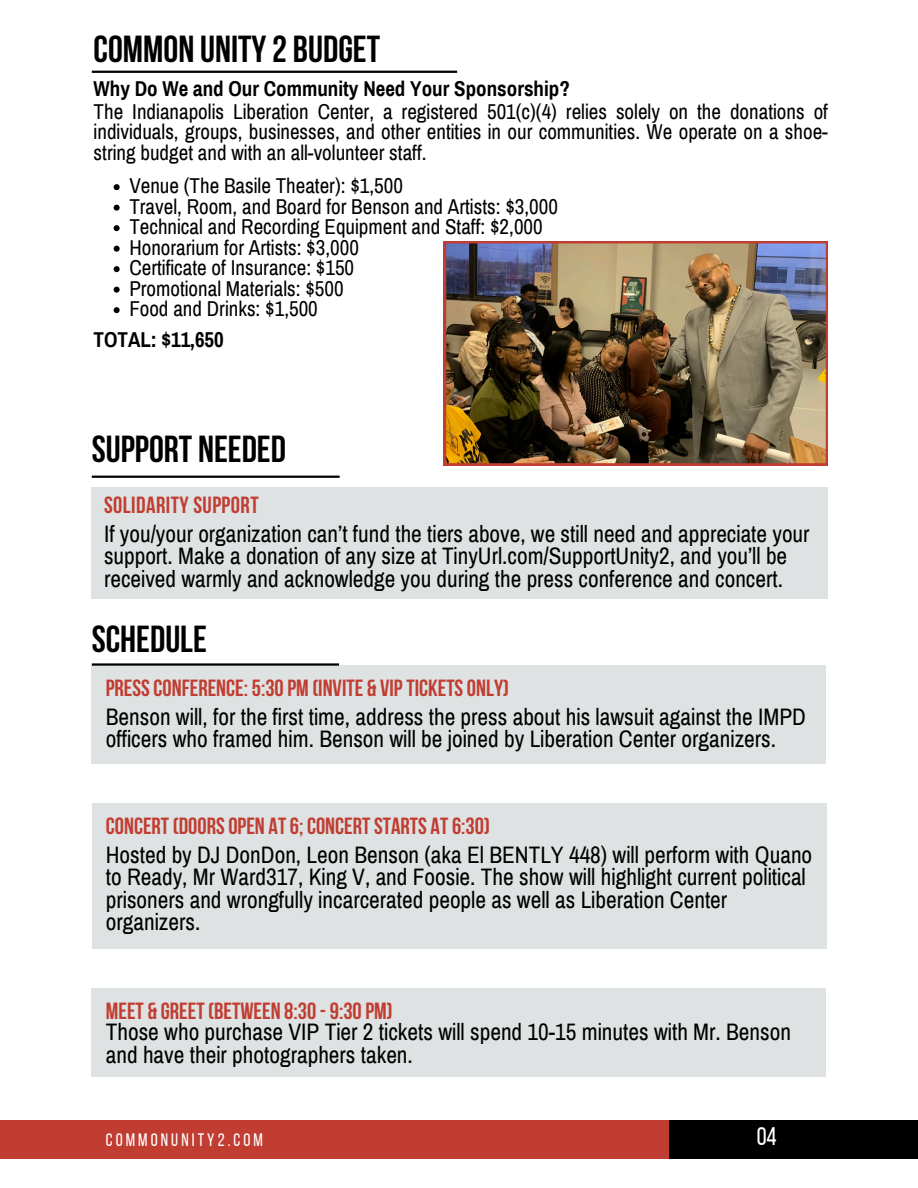
<style>
.page{position:relative;width:918px;height:1188px;background:#fff}
.page>*{position:absolute;margin:0;border:0;box-sizing:border-box;transform-origin:0 0}
.t1{font:700 37.5px "Bebas Neue";color:#000}
.t2{font:25.35px "Bebas Neue";color:#fff}
.t3{font:23.25px/22.5px "Archivo Narrow";color:#000}
.t4{font:700 23.25px "Bebas Neue";color:#c13d32}
.t5{font:700 23.25px "Bebas Neue";letter-spacing:.02em;color:#c13d32}
.t6{font:21px/20.5px "Archivo Narrow";color:#000;text-align:justify}
.t7{font:700 21px "Archivo Narrow";color:#000}
.t8{font:18px "Bebas Neue";letter-spacing:.17em;color:#fff}
</style>
<div class="page">
<div style="left:92px;top:666px;width:734px;height:98px;background:#dee2e2"></div>
<hr style="left:92px;top:663px;width:247px;height:3px;background:#000">
<div style="left:92px;top:804px;width:734px;height:145px;background:#dee2e2"></div>
<div style="left:92px;top:988px;width:734px;height:89px;background:#dee2e2"></div>
<img style="left:444px;top:241px;width:384px;height:224px">
<hr style="left:92px;top:71px;width:365px;height:2px;background:#000">
<svg style="left:114px;top:184px;width:6px;height:6px"></svg>
<svg style="left:114px;top:205px;width:6px;height:6px"></svg>
<svg style="left:114px;top:225px;width:6px;height:6px"></svg>
<svg style="left:114px;top:246px;width:6px;height:6px"></svg>
<svg style="left:114px;top:266px;width:6px;height:6px"></svg>
<svg style="left:114px;top:287px;width:6px;height:6px"></svg>
<svg style="left:114px;top:307px;width:6px;height:6px"></svg>
<div style="left:92px;top:488px;width:736px;height:111px;background:#dee2e2"></div>
<hr style="left:92px;top:476px;width:248px;height:2px;background:#000">
<div style="left:669px;top:1120px;width:249px;height:39px;background:#000"></div>
<div style="left:0;top:1120px;width:669px;height:39px;background:#c13d32"></div>
<h3 class="t1" style="left:94px;top:34px;width:288px">COMMON UNITY2 BUDGET</h3>
<p class="t7" style="left:94px;top:78px;width:478px">Why Do We and Our Community Need Your Sponsorship?</p>
<p class="t6" style="left:94px;top:101px;width:736px">The Indianapolis Liberation Center, a registered 501(c)(4) relies solely on the donations of individuals, groups, businesses, and other entities in our communities. We operate on a shoe&shy;string budget and with an all-volunteer staff.</p>
<h2 class="t6" style="left:129px;top:176px;width:275px">Venue (The Basile Theater): $1,500</h2>
<p class="t6" style="left:129px;top:196px;width:430px">Travel, Room, and Board for Benson and Artists: $3,000</p>
<h1 class="t6" style="left:129px;top:217px;width:415px">Technical and Recording Equipment and Staff: $2,000</h1>
<p class="t6" style="left:129px;top:237px;width:231px">Honorarium for Artists: $3,000</p>
<h3 class="t6" style="left:129px;top:258px;width:226px">Certificate of Insurance: $150</h3>
<h4 class="t6" style="left:129px;top:278px;width:216px">Promotional Materials: $500</h4>
<h1 class="t6" style="left:129px;top:299px;width:190px">Food and Drinks: $1,500</h1>
<p class="t7" style="left:94px;top:328px;width:132px">TOTAL: $11,650</p>
<h4 class="t1" style="left:92px;top:434px;width:196px">SUPPORT NEEDED</h4>
<h4 class="t5" style="left:104px;top:495px;width:156px">SOLIDARITY SUPPORT</h4>
<h3 class="t3" style="left:104px;top:523px;width:707px">If you/your organization can’t fund the tiers above, we still need and appreciate your support. Make a donation of any size at TinyUrl.com/SupportUnity2, and you’ll be received warmly and acknowledge you during the press conference and concert.</h3>
<p class="t1" style="left:92px;top:623px;width:117px">SCHEDULE</p>
<h4 class="t4" style="left:106px;top:678px;width:405px">PRESSCONFERENCE: 5:30PM (INVITE &amp; VIPTICKETSONLY)</h4>
<p class="t3" style="left:106px;top:706px;width:702px">Benson will, for the first time, address the press about his lawsuit against the IMPD officers who framed him. Benson will be joined by Liberation Center organizers.</p>
<p class="t4" style="left:106px;top:816px;width:386px">CONCERT(DOORSOPEN AT6; CONCERTSTARTS AT6:30)</p>
<p class="t3" style="left:106px;top:844px;width:708px">Hosted by DJ DonDon, Leon Benson (aka El BENTLY 448) will perform with Quano to Ready, Mr Ward317, King V, and Foosie. The show will highlight current political prisoners and wrongfully incarcerated people as well as Liberation Center organizers.</p>
<p class="t4" style="left:106px;top:1001px;width:288px">MEET &amp; GREET(BETWEEN 8:30-9:30PM)</p>
<p class="t3" style="left:106px;top:1021px;width:687px">Those who purchase VIP Tier 2 tickets will spend 10-15 minutes with Mr. Benson and have their photographers taken.</p>
<p class="t8" style="left:125px;top:1133px;width:159px">COMMO UNITY2.COM</p>
<h1 class="t2" style="left:757px;top:1126px;width:40px">0404</h1>
<h4 class="t8" style="left:106px;top:1133px;width:159px">COMMONUNITY2.COM</h4>
</div>
